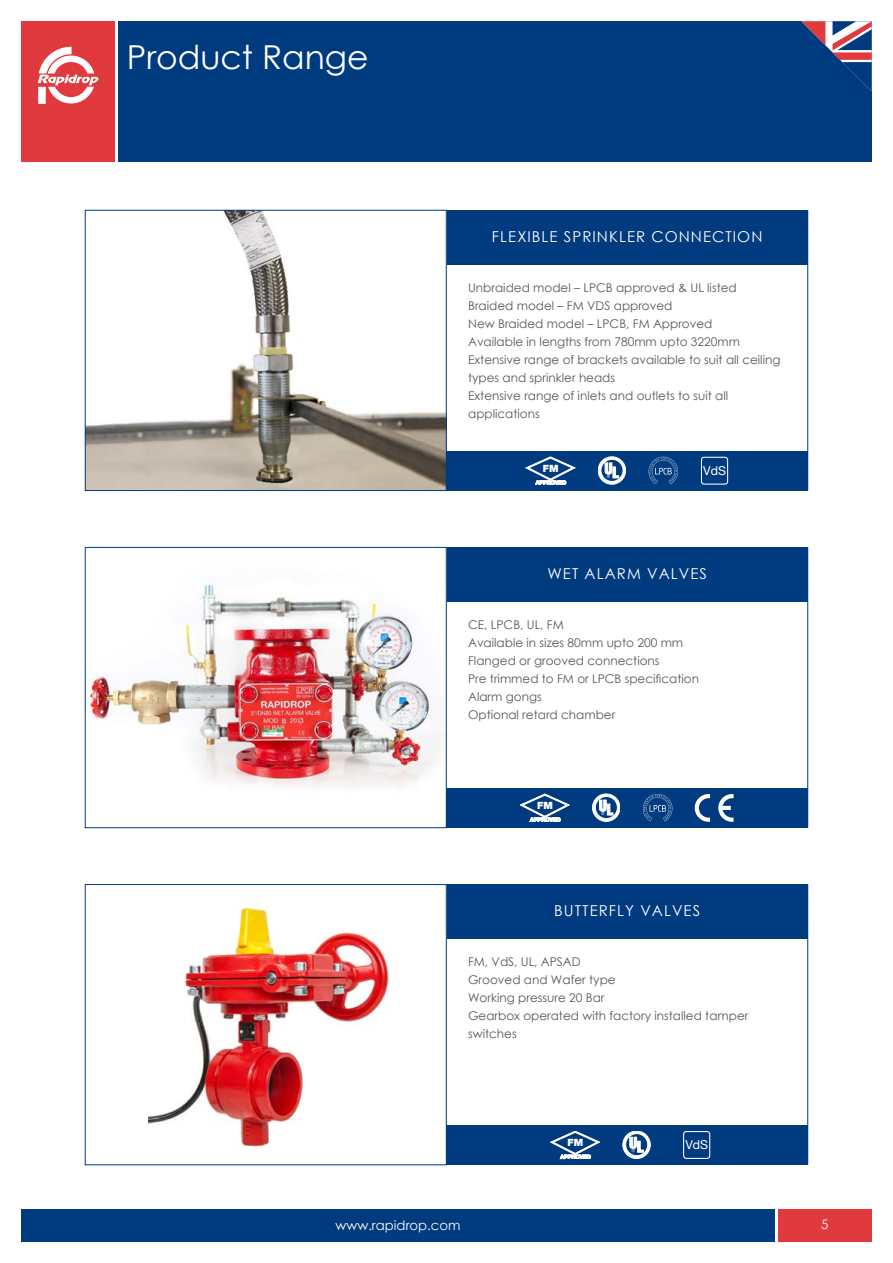
<style>
.page{position:relative;width:893px;height:1263px;background:#fff}
.page>*{position:absolute;margin:0;border:0;box-sizing:border-box;transform-origin:0 0}
.t1{font:33px "Century Gothic";color:#fff}
.t2{font:15px "Century Gothic";letter-spacing:.07em;color:#fff}
.t3{font:13.2px "Century Gothic";color:#fff}
.t4{font:12.3px "Helvetica Neue";color:#fff}
.t5{font:12px/18px "Century Gothic";color:#5d5654}
.t6{font:900 10.05px "Helvetica Neue";color:#fff}
</style>
<div class="page">
<div style="left:118px;top:21px;width:754px;height:141px;background:#003a7f"></div>
<div style="left:21px;top:21px;width:94px;height:141px;background:#e03a3e"></div>
<div style="left:446px;top:210px;width:362px;height:55px;background:#003a7f"></div>
<img style="left:87px;top:212px;width:357px;height:277px">
<div style="left:85px;top:210px;width:361px;height:281px;border:1px solid #003a7f"></div>
<div style="left:446px;top:451px;width:362px;height:39px;background:#003a7f"></div>
<svg style="left:526px;top:457px;width:49px;height:28px"></svg>
<svg style="left:649px;top:457px;width:29px;height:27px"></svg>
<svg style="left:598px;top:457px;width:28px;height:27px"></svg>
<div style="left:701px;top:457px;width:27px;height:28px;border:1px solid #fff;border-radius:3px"></div>
<hr style="left:807px;top:210px;width:1px;height:280px;background:#003a7f">
<div style="left:446px;top:547px;width:362px;height:55px;background:#003a7f"></div>
<img style="left:89px;top:583px;width:354px;height:204px">
<div style="left:85px;top:547px;width:361px;height:281px;border:1px solid #003a7f"></div>
<div style="left:446px;top:788px;width:362px;height:39px;background:#003a7f"></div>
<svg style="left:520px;top:794px;width:49px;height:28px"></svg>
<svg style="left:643px;top:794px;width:29px;height:27px"></svg>
<svg style="left:592px;top:794px;width:28px;height:27px"></svg>
<hr style="left:807px;top:547px;width:1px;height:280px;background:#003a7f">
<div style="left:446px;top:884px;width:362px;height:55px;background:#003a7f"></div>
<img style="left:149px;top:907px;width:240px;height:240px">
<div style="left:446px;top:1125px;width:362px;height:40px;background:#003a7f"></div>
<svg style="left:550px;top:1131px;width:50px;height:28px"></svg>
<svg style="left:623px;top:1131px;width:27px;height:27px"></svg>
<hr style="left:807px;top:884px;width:1px;height:281px;background:#003a7f">
<svg style="left:718px;top:794px;width:15px;height:28px"></svg>
<svg style="left:695px;top:794px;width:15px;height:28px"></svg>
<svg style="left:801px;top:21px;width:71px;height:70px"></svg>
<svg style="left:38px;top:47px;width:60px;height:57px"></svg>
<div style="left:778px;top:1209px;width:94px;height:33px;background:#e03a3e"></div>
<div style="left:21px;top:1209px;width:754px;height:33px;background:#003a7f"></div>
<div style="left:683px;top:1131px;width:27px;height:28px;border:1px solid #fff;border-radius:3px"></div>
<h1 class="t1" style="left:127px;top:34px;width:243px">Product Range</h1>
<p class="t2" style="left:492px;top:226px;width:272px">FLEXIBLE SPRINKLER CONNECTION</p>
<p class="t5" style="left:468px;top:278px;width:314px">Unbraided model – LPCB approved &amp; UL listed Braided model – FM VDS approved<br>New Braided model – LPCB, FM Approved<br>Available in lengths from 780mm upto 3220mm Extensive range of brackets available to suit all ceiling types and sprinkler heads<br>Extensive range of inlets and outlets to suit all applications</p>
<p class="t6" style="left:543px;top:462px;width:17px">FM</p>
<p class="t4" style="left:703px;top:462px;width:24px">VdS</p>
<p class="t2" style="left:547px;top:563px;width:161px">WET ALARM VALVES</p>
<p class="t5" style="left:468px;top:616px;width:232px">CE, LPCB, UL, FM<br>Available in sizes 80mm upto 200 mm<br>Flanged or grooved connections<br>Pre trimmed to FM or LPCB specification<br>Alarm gongs<br>Optional retard chamber</p>
<p class="t6" style="left:537px;top:799px;width:17px">FM</p>
<p class="t2" style="left:554px;top:900px;width:147px">BUTTERFLY VALVES</p>
<p class="t5" style="left:468px;top:953px;width:282px">FM, VdS, UL, APSAD<br>Grooved and Wafer type<br>Working pressure 20 Bar<br>Gearbox operated with factory installed tamper switches</p>
<p class="t6" style="left:567px;top:1137px;width:17px">FM</p>
<p class="t4" style="left:685px;top:1136px;width:24px">VdS</p>
<p class="t3" style="left:335px;top:1216px;width:127px">www.rapidrop.com</p>
<p class="t3" style="left:821px;top:1215px;width:9px">5</p>
</div>
